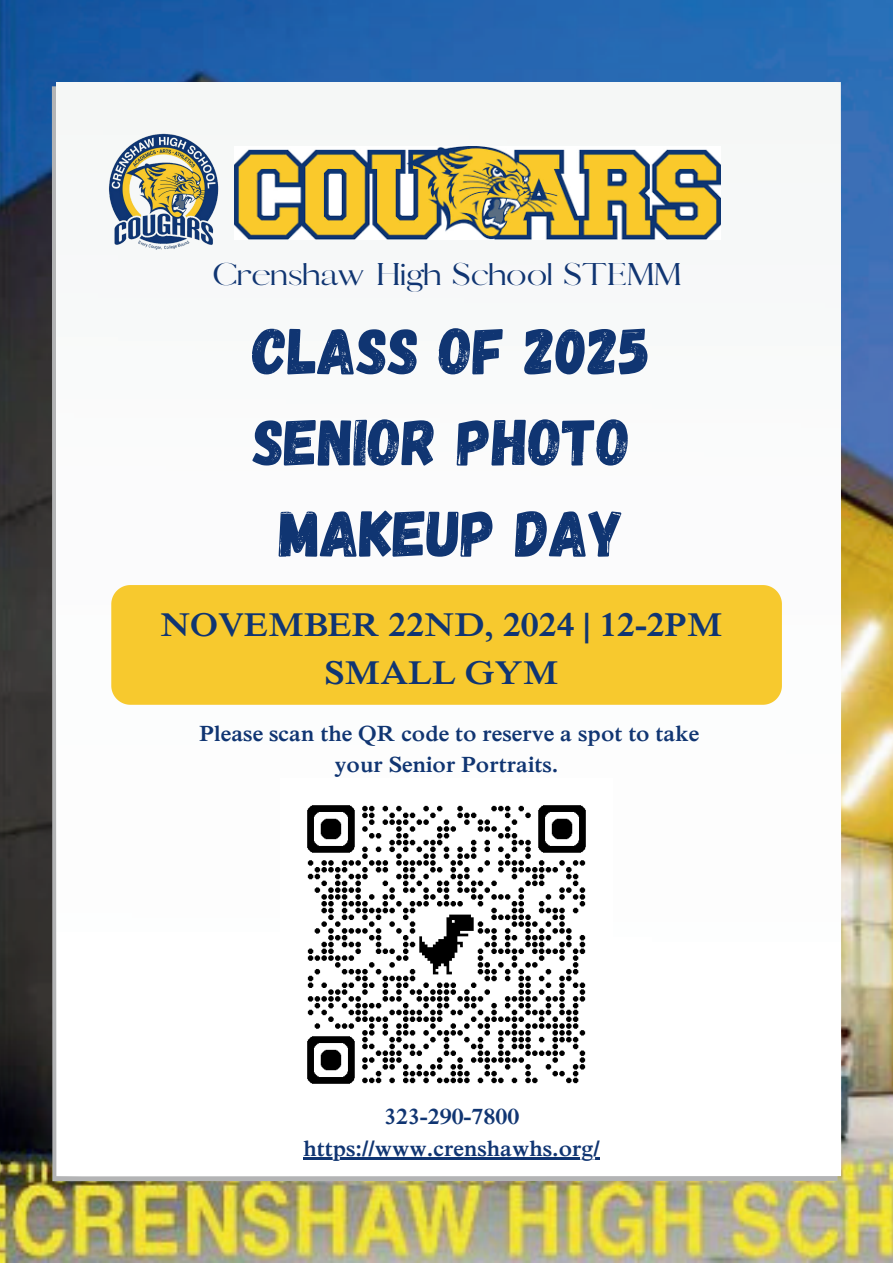
<style>
.page{position:relative;width:893px;height:1263px;background:#fff}
.page>*{position:absolute;margin:0;border:0;box-sizing:border-box;transform-origin:0 0}
.t1{font:65.4px/91.1px "Gagalin";color:#103572;text-align:center}
.t2{font:600 33.75px/47.8px "Times NRMT Pro";color:#103572;text-align:center}
.t3{font:30px "Pierson";color:#103572}
.t4{font:600 22.5px/31.5px "Times NRMT Pro";color:#103572;text-align:center}
</style>
<div class="page">
<img style="left:0;top:0;width:893px;height:1263px">
<img style="left:56px;top:82px;width:785px;height:1094px">
<div style="left:111px;top:585px;width:671px;height:120px;background:#f7c92e"></div>
<img style="left:104px;top:133px;width:118px;height:117px">
<img style="left:234px;top:147px;width:487px;height:92px">
<img style="left:281px;top:778px;width:331px;height:332px">
<hr style="left:303px;top:1157px;width:297px;height:2px;background:#103572">
<h3 class="t3" style="left:212px;top:254px;width:470px">Crenshaw High School STEMM</h3>
<h1 class="t1" style="left:253px;top:307px;width:400px">CLASS OF 2025<br>SENIOR PHOTO<br>MAKEUP DAY</h1>
<h2 class="t2" style="left:160px;top:603px;width:564px">NOVEMBER 22ND, 2024 | 12-2PM<br>SMALL GYM</h2>
<p class="t4" style="left:200px;top:718px;width:501px">Please scan the QR code to reserve a spot to take your Senior Portraits.</p>
<p class="t4" style="left:303px;top:1102px;width:298px">323-290-7800 https://www.crenshawhs.org/</p>
</div>
